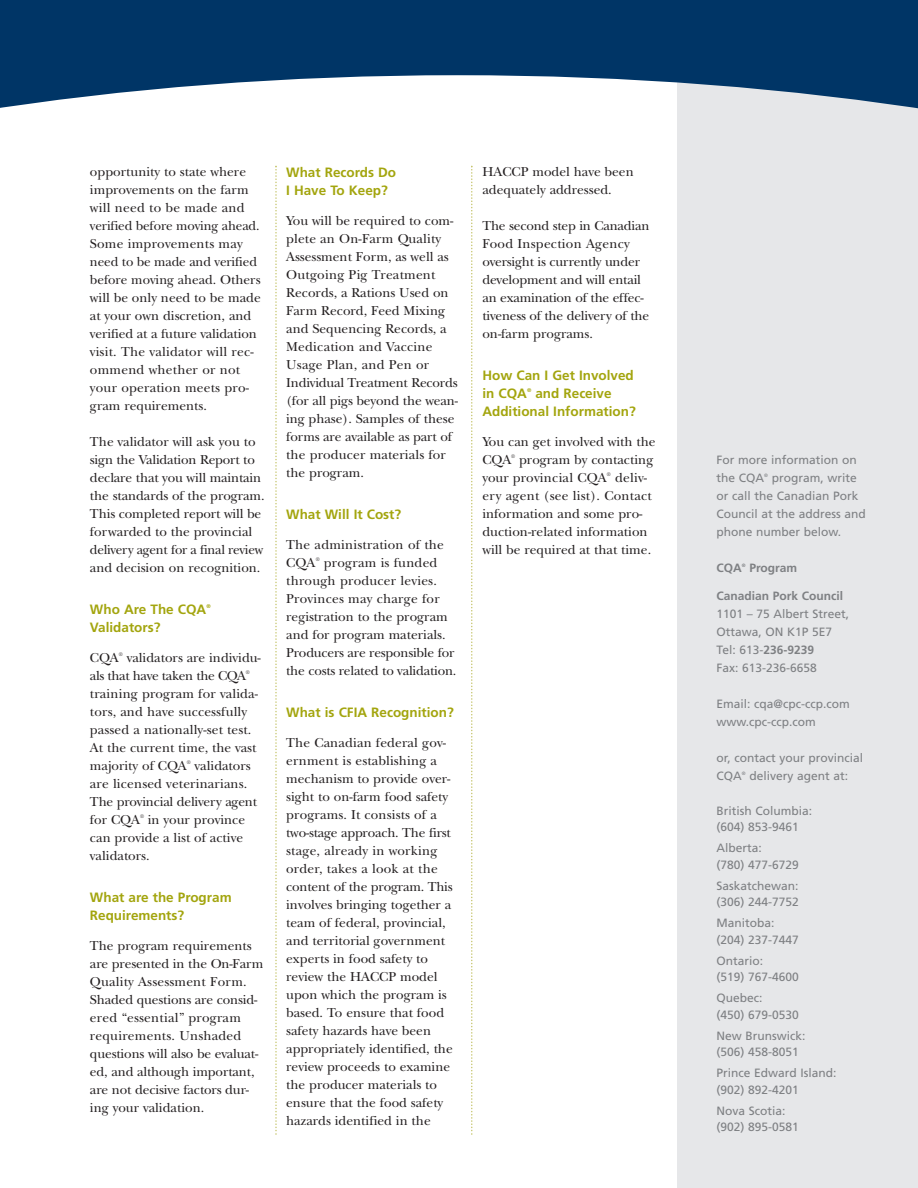
<style>
.page{position:relative;width:918px;height:1188px;background:#fff}
.page>*{position:absolute;margin:0;border:0;box-sizing:border-box;transform-origin:0 0}
.t1{font:13.5px/18px "New Baskerville";color:#231f20}
.t2{font:700 13.5px/18px "Frutiger";color:#a3a50e}
.t3{font:12px/18px "Frutiger";color:#7e8083}
.t4{font:700 12px "Frutiger";color:#7e8083}
.t5{font:5.4px "New Baskerville";color:#231f20}
.t6{font:700 5.4px "Frutiger";color:#a3a50e}
.t7{font:4.8px "Frutiger";color:#7e8083}
.t8{font:700 4.8px "Frutiger";color:#7e8083}
.s1{font-weight:700}
</style>
<div class="page">
<div style="left:677px;top:62px;width:241px;height:1126px;background:#e6e7e9"></div>
<svg style="left:275px;top:166px;width:2px;height:969px"></svg>
<svg style="left:471px;top:166px;width:1px;height:969px"></svg>
<svg style="left:0;top:0;width:918px;height:109px;fill:#003566"></svg>
<p class="t1" style="left:90px;top:164px;width:172px">opportunity to state where improvements on the farm will need to be made and verified before moving ahead.<br>Some improvements may need to be made and verified before moving ahead. Others will be only need to be made at your own discretion, and verified at a future validation visit. The validator will rec&shy;ommend whether or not your operation meets pro&shy;gram requirements.</p>
<p class="t1" style="left:90px;top:434px;width:176px">The validator will ask you to sign the Validation Report to declare that you will maintain the standards of the program.<br>This completed report will be forwarded to the provincial delivery agent for a final review and decision on recognition.</p>
<p class="t2" style="left:90px;top:602px;width:118px">Who Are The CQA</p>
<p class="t6" style="left:206px;top:604px;width:6px">®</p>
<p class="t2" style="left:90px;top:620px;width:72px">Validators?</p>
<p class="t1" style="left:90px;top:650px;width:30px">CQA</p>
<p class="t5" style="left:119px;top:653px;width:5px">®</p>
<p class="t1" style="left:90px;top:650px;width:172px;text-indent:37px">validators are individu&shy;als that have taken the CQA</p>
<p class="t5" style="left:246px;top:671px;width:5px">®</p>
<p class="t1" style="left:90px;top:686px;width:170px">training program for valida&shy;tors, and have successfully passed a nationally-set test.<br>At the current time, the vast majority of CQA</p>
<p class="t5" style="left:187px;top:761px;width:5px">®</p>
<p class="t1" style="left:90px;top:758px;width:169px;text-indent:105px">validators are licensed veterinarians.<br>The provincial delivery agent for CQA</p>
<p class="t5" style="left:140px;top:815px;width:5px">®</p>
<p class="t1" style="left:90px;top:812px;width:157px;text-indent:58px">in your province can provide a list of active validators.</p>
<p class="t2" style="left:90px;top:889px;width:143px">What are the Program<br>Requirements?</p>
<p class="t1" style="left:90px;top:938px;width:175px">The program requirements are presented in the On-Farm<br>Quality Assessment Form.<br>Shaded questions are consid&shy;ered “essential” program requirements. Unshaded questions will also be evaluat&shy;ed, and although important, are not decisive factors dur&shy;ing your validation.</p>
<p class="t2" style="left:286px;top:164px;width:111px">What Records Do<br>I Have To Keep?</p>
<p class="t1" style="left:286px;top:213px;width:173px">You will be required to com&shy;plete an On-Farm Quality<br>Assessment Form, as well as<br>Outgoing Pig Treatment<br>Records, a Rations Used on<br>Farm Record, Feed Mixing and Sequencing Records, a<br>Medication and Vaccine<br>Usage Plan, and Pen or<br>Individual Treatment Records (for all pigs beyond the wean&shy;ing phase). Samples of these forms are available as part of the producer materials for the program.</p>
<p class="t2" style="left:286px;top:506px;width:117px">What Will It Cost?</p>
<p class="t1" style="left:286px;top:537px;width:159px">The administration of the<br>CQA</p>
<p class="t5" style="left:316px;top:558px;width:5px">®</p>
<p class="t1" style="left:286px;top:555px;width:172px;text-indent:38px">program is funded through producer levies.<br>Provinces may charge for registration to the program and for program materials.<br>Producers are responsible for the costs related to validation.</p>
<p class="t2" style="left:286px;top:704px;width:169px">What is CFIA Recognition?</p>
<p class="t1" style="left:286px;top:735px;width:168px">The Canadian federal gov&shy;ernment is establishing a mechanism to provide over&shy;sight to on-farm food safety programs. It consists of a two-stage approach. The first stage, already in working order, takes a look at the content of the program. This involves bringing together a team of federal, provincial, and territorial government experts in food safety to review the HACCP model upon which the program is based. To ensure that food safety hazards have been appropriately identified, the review proceeds to examine the producer materials to ensure that the food safety hazards identified in the</p>
<p class="t1" style="left:482px;top:164px;width:153px">HACCP model have been adequately addressed.</p>
<p class="t1" style="left:482px;top:218px;width:169px">The second step in Canadian<br>Food Inspection Agency oversight is currently under development and will entail an examination of the effec&shy;tiveness of the delivery of the on-farm programs.</p>
<p class="t2" style="left:482px;top:368px;width:153px">How Can I Get Involved in CQA</p>
<p class="t2" style="left:482px;top:386px;width:155px;text-indent:53px">and Receive<br>Additional Information?</p>
<p class="t1" style="left:482px;top:434px;width:175px">You can get involved with the<br>CQA</p>
<p class="t6" style="left:527px;top:388px;width:6px">®</p>
<p class="t5" style="left:511px;top:455px;width:5px">®</p>
<p class="t1" style="left:482px;top:452px;width:173px;text-indent:37px">program by contacting your provincial CQA</p>
<p class="t5" style="left:607px;top:473px;width:5px">®</p>
<p class="t1" style="left:482px;top:470px;width:171px;text-indent:133px">deliv&shy;ery agent (see list). Contact information and some pro&shy;duction-related information will be required at that time.</p>
<p class="t3" style="left:717px;top:452px;width:142px">For more information on the CQA</p>
<p class="t3" style="left:717px;top:470px;width:151px;text-indent:55px">program, write or call the Canadian Pork<br>Council at the address and phone number below.</p>
<p class="t4" style="left:717px;top:563px;width:27px">CQA</p>
<p class="t8" style="left:742px;top:563px;width:5px">®</p>
<p class="t4" style="left:749px;top:563px;width:49px">Program</p>
<p class="t4" style="left:717px;top:591px;width:128px">Canadian Pork Council</p>
<p class="t3" style="left:717px;top:606px;width:134px">1101 – 75 Albert Street,<br>Ottawa, ON K1P 5E7<br>Tel: 613-<span class="s1">236-9239<br></span>Fax: 613-236-6658</p>
<p class="t3" style="left:717px;top:696px;width:135px">Email: cqa@cpc-ccp.com www.cpc-ccp.com</p>
<p class="t3" style="left:717px;top:750px;width:148px">or, contact your provincial<br>CQA</p>
<p class="t7" style="left:764px;top:473px;width:5px">®</p>
<p class="t7" style="left:742px;top:772px;width:5px">®</p>
<p class="t3" style="left:749px;top:768px;width:100px">delivery agent at:</p>
<p class="t3" style="left:717px;top:803px;width:97px;line-height:16.5px">British Columbia: (604) 853-9461</p>
<p class="t3" style="left:717px;top:841px;width:84px;line-height:16.5px">Alberta:<br>(780) 477-6729</p>
<p class="t3" style="left:717px;top:878px;width:84px;line-height:16.5px">Saskatchewan: (306) 244-7752</p>
<p class="t3" style="left:717px;top:916px;width:84px;line-height:16.5px">Manitoba: (204) 237-7447</p>
<p class="t3" style="left:717px;top:953px;width:84px;line-height:16.5px">Ontario:<br>(519) 767-4600</p>
<p class="t3" style="left:717px;top:991px;width:84px;line-height:16.5px">Quebec:<br>(450) 679-0530</p>
<p class="t3" style="left:717px;top:1028px;width:90px;line-height:16.5px">New Brunswick: (506) 458-8051</p>
<p class="t3" style="left:717px;top:1066px;width:122px;line-height:16.5px">Prince Edward Island: (902) 892-4201</p>
<p class="t3" style="left:717px;top:1103px;width:84px;line-height:16.5px">Nova Scotia: (902) 895-0581</p>
</div>
